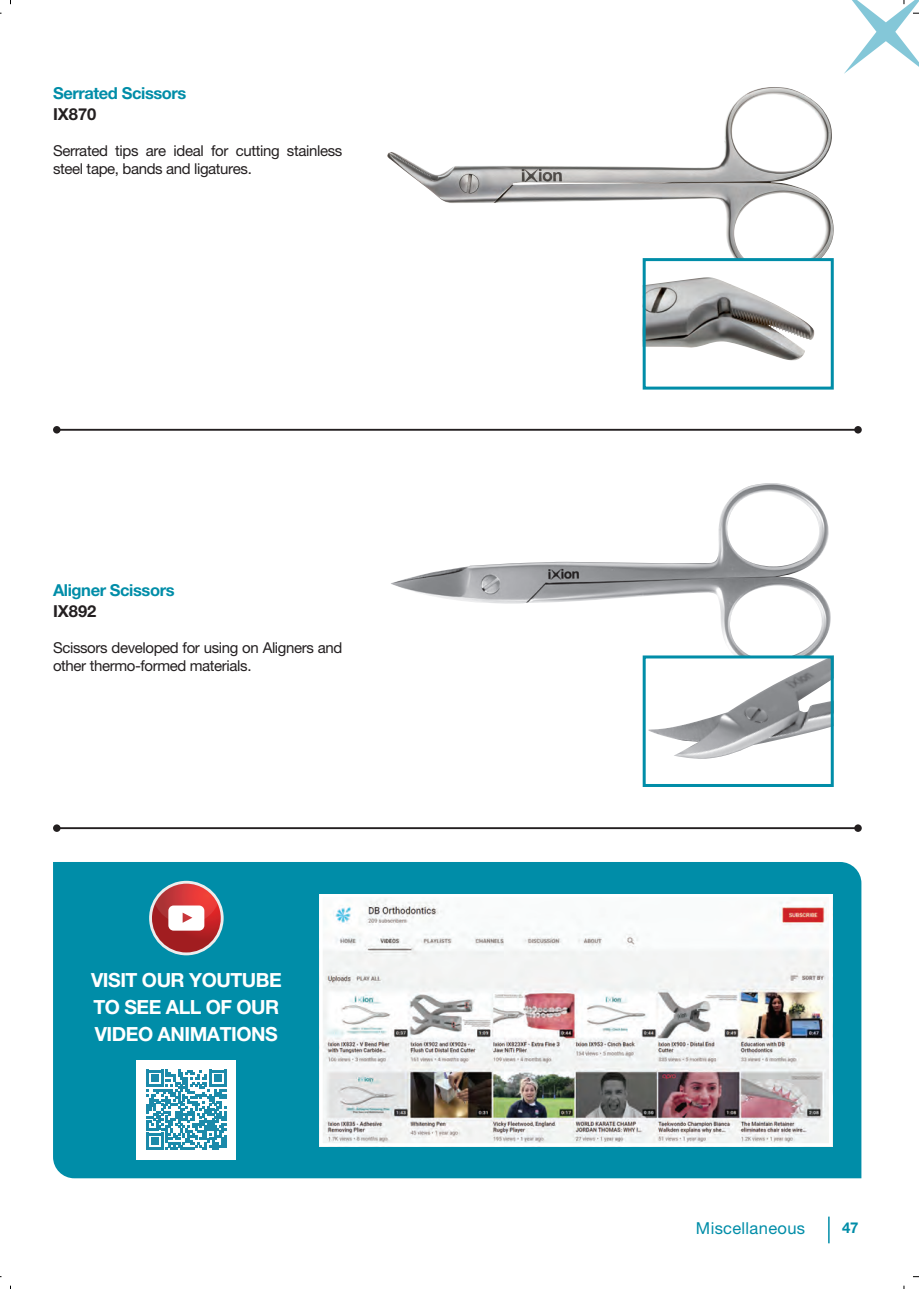
<style>
.page{position:relative;width:919px;height:1289px;background:#fff}
.page>*{position:absolute;margin:0;border:0;box-sizing:border-box;transform-origin:0 0}
.t1{font:700 19.5px/27px "Helvetica Neue LT Pro";letter-spacing:-.025em;color:#fff;text-align:justify}
.t2{font:700 16.5px "Helvetica Neue LT Pro";letter-spacing:-.025em;color:#008da8}
.t3{font:16.5px "Helvetica Neue LT Pro";letter-spacing:.02em;color:#008da8}
.t4{font:16.5px "Gotham";letter-spacing:.02em;color:#008da8}
.t5{font:700 16.5px "Helvetica Neue LT Pro";color:#231f20}
.t6{font:15px/18px "Helvetica Neue LT Pro";letter-spacing:-.025em;color:#231f20}
.t7{font:700 15px "Helvetica Neue LT Pro";color:#008da8}
</style>
<div class="page">
<svg style="left:828px;top:1216px;width:1px;height:27px"></svg>
<div style="left:53px;top:862px;width:808px;height:316px;background:#008da8"></div>
<img style="left:387px;top:87px;width:447px;height:192px">
<hr style="left:57px;top:429px;width:800px;height:2px;background:#231f20">
<div style="left:53px;top:426px;width:8px;height:7px;background:#231f20;border-radius:50%"></div>
<div style="left:854px;top:426px;width:7px;height:7px;background:#231f20;border-radius:50%"></div>
<hr style="left:57px;top:827px;width:800px;height:2px;background:#231f20">
<div style="left:53px;top:824px;width:8px;height:7px;background:#231f20;border-radius:50%"></div>
<div style="left:854px;top:824px;width:7px;height:7px;background:#231f20;border-radius:50%"></div>
<div style="left:644px;top:259px;width:188px;height:129px;background:#fff"></div>
<img style="left:646px;top:277px;width:169px;height:84px">
<div style="left:642px;top:258px;width:191px;height:131px;border:3px solid #008da8"></div>
<img style="left:391px;top:483px;width:443px;height:187px">
<div style="left:644px;top:657px;width:188px;height:128px;background:#fff"></div>
<img style="left:648px;top:659px;width:181px;height:100px">
<div style="left:642px;top:655px;width:191px;height:132px;border:3px solid #008da8"></div>
<img style="left:324px;top:898px;width:503px;height:244px">
<div style="left:320px;top:894px;width:511px;height:252px;border:3px solid #fff"></div>
<div style="left:137px;top:1060px;width:99px;height:99px;background:#fff"></div>
<svg style="left:146px;top:1069px;width:80px;height:80px"></svg>
<svg style="left:149px;top:880px;width:75px;height:75px"></svg>
<svg style="left:152px;top:883px;width:69px;height:69px"></svg>
<svg style="left:844px;top:0;width:75px;height:74px"></svg>
<p class="t2" style="left:53px;top:83px;width:135px">Serrated Scissors</p>
<p class="t5" style="left:53px;top:104px;width:45px">IX870</p>
<p class="t6" style="left:53px;top:141px;width:291px">Serrated tips are ideal for cutting stainless steel tape, bands and ligatures.</p>
<p class="t2" style="left:53px;top:580px;width:123px">Aligner Scissors</p>
<p class="t5" style="left:53px;top:601px;width:45px">IX892</p>
<p class="t6" style="left:53px;top:638px;width:291px">Scissors developed for using on Aligners and other thermo-formed materials.</p>
<h1 class="t1" style="left:91px;top:966px;width:192px">VISIT OUR YOUTUBE TO SEE ALL OF OUR VIDEO ANIMATIONS</h1>
<p class="t3" style="left:696px;top:1217px;width:111px">Mi cellaneous</p>
<p class="t4" style="left:697px;top:1219px;width:105px">rbservice.eu</p>
<p class="t7" style="left:842px;top:1218px;width:18px">47</p>
</div>
